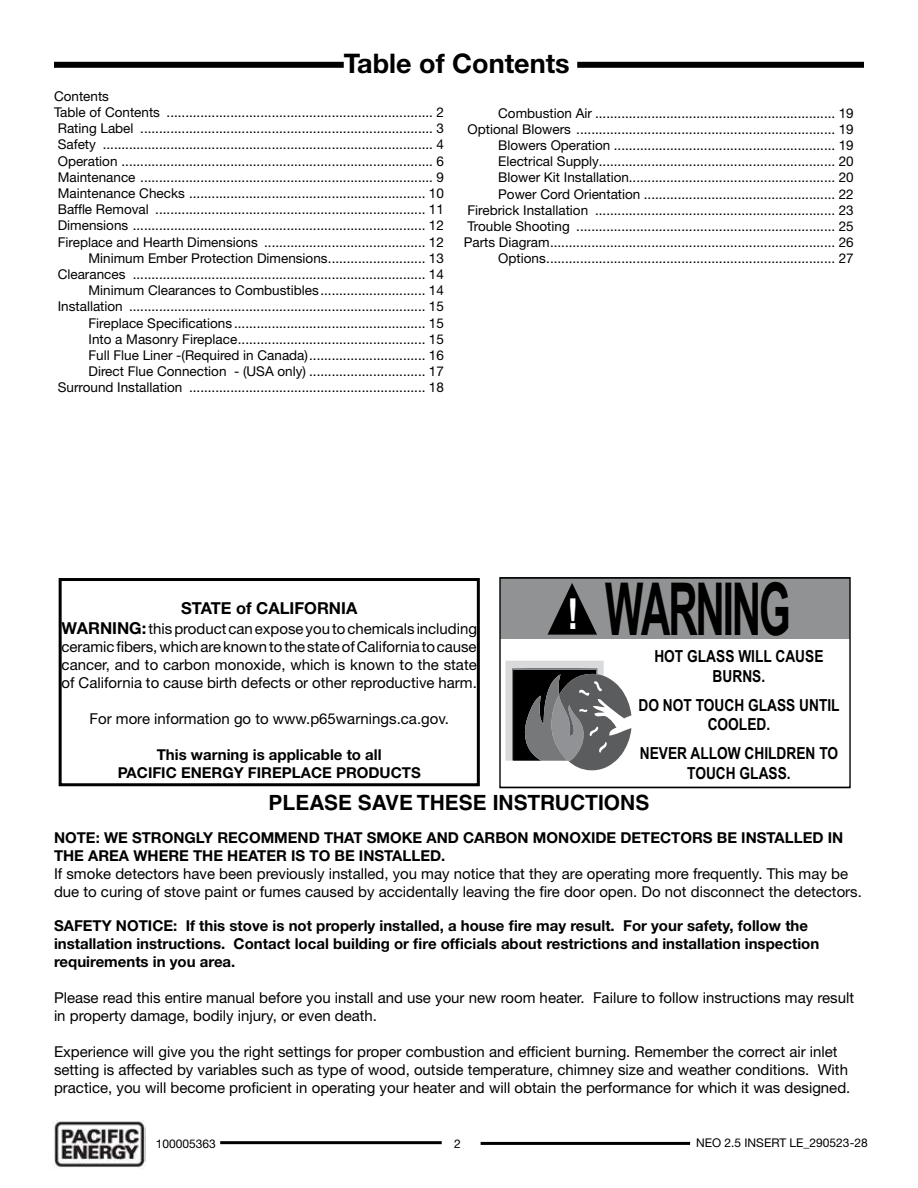
<style>
.page{position:relative;width:918px;height:1188px;background:#fff}
.page>*{position:absolute;margin:0;border:0;box-sizing:border-box;transform-origin:0 0}
.t1{font:700 73.05px "Arial Narrow";letter-spacing:-.045em;color:#000;scale:.68 1}
.t2{font:700 27px "Helvetica Neue LT Std";color:#000}
.t3{font:700 21px "Helvetica LT Std";color:#000}
.t4{font:700 16.65px/20px "Arial";color:#000;text-align:center;scale:.83 1}
.t5{font:700 16.5px "Helvetica Neue LT Std";color:#000}
.t6{font:15px/18px "Helvetica Neue LT Std";color:#000}
.t7{font:700 15px/18px "Helvetica Neue LT Std";color:#000}
.t8{font:13.5px/16.2px "Helvetica Neue LT Std";color:#000;text-align:right}
.t9{font:12px "Helvetica Neue LT Std";color:#000}
.s1{font-weight:700;font-size:16.5px}
.s2{font-family:"Arial";font-size:42.75px;color:#fff}
</style>
<div class="page">
<img style="left:53px;top:1121px;width:93px;height:47px">
<hr style="left:481px;top:1142px;width:209px;height:3px;background:#000">
<hr style="left:220px;top:1141px;width:222px;height:3px;background:#000">
<div style="left:501px;top:578px;width:349px;height:61px;background:#909294"></div>
<div style="left:499px;top:577px;width:352px;height:211px;border:2px solid #000"></div>
<svg style="left:505px;top:661px;width:126px;height:109px"></svg>
<svg style="left:548px;top:583px;width:49px;height:52px"></svg>
<div style="left:54px;top:62px;width:810px;height:6px;background:#000"></div>
<div style="left:344px;top:57px;width:233px;height:19px;background:#fff"></div>
<div style="left:59px;top:578px;width:421px;height:208px;border:3px solid #000"></div>
<h2 class="t2" style="left:344px;top:46px;width:227px">Table of Contents</h2>
<p class="t8" style="left:54px;top:88px;width:57px">Contents</p>
<p class="t8" style="left:54px;top:104px;width:392px">Table of Contents ....................................................................... 2</p>
<p class="t8" style="left:58px;top:120px;width:388px">Rating Label .............................................................................. 3</p>
<p class="t8" style="left:58px;top:136px;width:388px">Safety ........................................................................................ 4</p>
<p class="t8" style="left:58px;top:153px;width:388px">Operation ................................................................................... 6</p>
<p class="t8" style="left:58px;top:169px;width:388px">Maintenance .............................................................................. 9</p>
<p class="t8" style="left:58px;top:185px;width:388px">Maintenance Checks ............................................................... 10</p>
<p class="t8" style="left:58px;top:201px;width:388px">Baffle Removal ........................................................................ 11</p>
<p class="t8" style="left:58px;top:217px;width:388px">Dimensions .............................................................................. 12</p>
<p class="t8" style="left:58px;top:234px;width:388px">Fireplace and Hearth Dimensions ........................................... 12</p>
<p class="t8" style="left:89px;top:250px;width:357px">Minimum Ember Protection Dimensions.......................... 13</p>
<p class="t8" style="left:58px;top:266px;width:388px">Clearances .............................................................................. 14</p>
<p class="t8" style="left:89px;top:282px;width:357px">Minimum Clearances to Combustibles............................ 14</p>
<p class="t8" style="left:58px;top:298px;width:388px">Installation ............................................................................... 15</p>
<p class="t8" style="left:89px;top:315px;width:357px">Fireplace Specifications ................................................... 15</p>
<p class="t8" style="left:89px;top:331px;width:357px">Into a Masonry Fireplace.................................................. 15</p>
<p class="t8" style="left:89px;top:347px;width:357px">Full Flue Liner -(Required in Canada)............................... 16</p>
<p class="t8" style="left:89px;top:363px;width:357px">Direct Flue Connection - (USA only) ............................... 17</p>
<p class="t8" style="left:58px;top:379px;width:388px">Surround Installation ............................................................... 18</p>
<p class="t8" style="left:464px;top:105px;width:392px">Combustion Air ................................................................ 19<br>Optional Blowers ..................................................................... 19<br>Blowers Operation ........................................................... 19<br>Electrical Supply............................................................... 20<br>Blower Kit Installation....................................................... 20<br>Power Cord Orientation ................................................... 22<br>Firebrick Installation ................................................................ 23<br>Trouble Shooting ..................................................................... 25<br>Parts Diagram............................................................................ 26<br>Options............................................................................. 27</p>
<p class="t5" style="left:181px;top:598px;width:178px">STATE of CALIFORNIA</p>
<p class="t6" style="left:62px;top:620px;width:417px;text-align:justify"><span class="s1">WARNING:</span> this product can expose you to chemicals including ceramic fibers, which are known to the state of California to cause cancer, and to carbon monoxide, which is known to the state of California to cause birth defects or other reproductive harm.</p>
<p class="t6" style="left:90px;top:710px;width:361px">For more information go to www.p65warnings.ca.gov.</p>
<p class="t7" style="left:118px;top:746px;width:305px;text-align:center">This warning is applicable to all<br>PACIFIC ENERGY FIREPLACE PRODUCTS</p>
<h1 class="t1" style="left:567px;top:554px;width:330px"><span class="s2">!</span> WARNING</h1>
<p class="t4" style="left:654px;top:647px;width:205px">HOT GLASS WILL CAUSE<br>BURNS.</p>
<p class="t4" style="left:638px;top:695px;width:244px">DO NOT TOUCH GLASS UNTIL<br>COOLED.</p>
<p class="t4" style="left:640px;top:743px;width:241px">NEVER ALLOW CHILDREN TO<br>TOUCH GLASS.</p>
<h3 class="t3" style="left:269px;top:790px;width:382px">PLEASE SAVE THESE INSTRUCTIONS</h3>
<p class="t7" style="left:54px;top:828px;width:791px">NOTE: WE STRONGLY RECOMMEND THAT SMOKE AND CARBON MONOXIDE DETECTORS BE INSTALLED IN<br>THE AREA WHERE THE HEATER IS TO BE INSTALLED.</p>
<p class="t6" style="left:54px;top:864px;width:809px">If smoke detectors have been previously installed, you may notice that they are operating more frequently. This may be due to curing of stove paint or fumes caused by accidentally leaving the fire door open. Do not disconnect the detectors.</p>
<p class="t7" style="left:54px;top:917px;width:767px">SAFETY NOTICE: If this stove is not properly installed, a house fire may result. For your safety, follow the installation instructions. Contact local building or fire officials about restrictions and installation inspection requirements in you area.</p>
<p class="t6" style="left:54px;top:989px;width:802px">Please read this entire manual before you install and use your new room heater. Failure to follow instructions may result in property damage, bodily injury, or even death.</p>
<p class="t6" style="left:54px;top:1043px;width:798px">Experience will give you the right settings for proper combustion and efficient burning. Remember the correct air inlet setting is affected by variables such as type of wood, outside temperature, chimney size and weather conditions. With practice, you will become proficient in operating your heater and will obtain the performance for which it was designed.</p>
<p class="t9" style="left:156px;top:1136px;width:62px">100005363</p>
<p class="t9" style="left:454px;top:1136px;width:8px">2</p>
<p class="t9" style="left:696px;top:1135px;width:173px">NEO 2.5 INSERT LE_290523-28</p>
</div>
